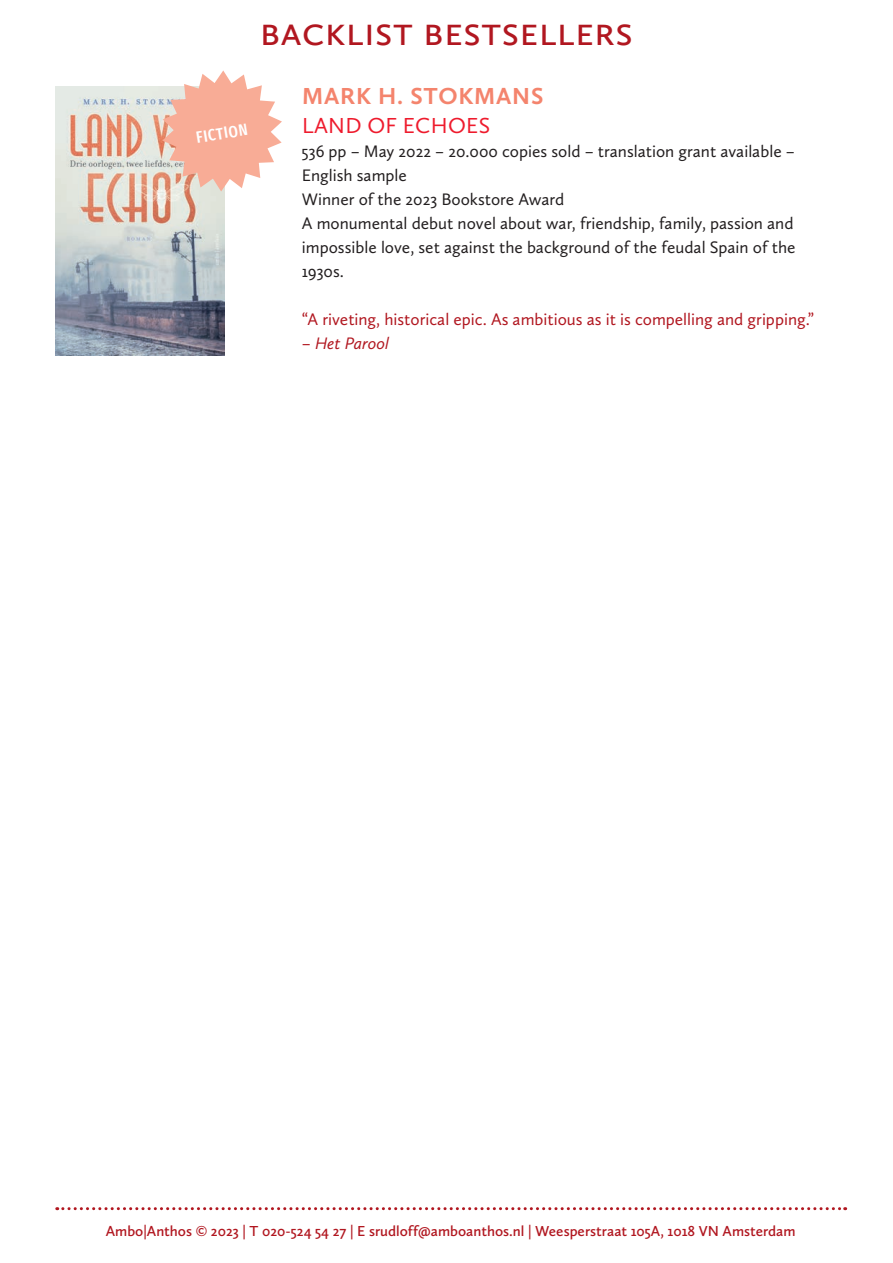
<style>
.page{position:relative;width:893px;height:1263px;background:#fff}
.page>*{position:absolute;margin:0;border:0;box-sizing:border-box;transform-origin:0 0}
.t1{font:42px "Calluna Sans";color:#b11720}
.t2{font:700 24px "Calluna Sans";letter-spacing:.035em;color:#f4846d}
.t3{font:22.5px "Calluna Sans";letter-spacing:.015em;color:#ee1b2d}
.t4{font:17.25px/24px "Calluna Sans";color:#231f20}
.t5{font:17.25px "Calluna Sans";color:#b11720}
.t6{font:italic 17.25px "Calluna Sans";color:#b11720}
.t7{font:500 16.35px "Fira Sans Compressed";color:#fff}
.t8{font:600 15px "Calluna Sans";color:#b11720}
.s1{font-style:normal}
</style>
<div class="page">
<img style="left:56px;top:86px;width:169px;height:269px">
<svg style="left:162px;top:70px;width:120px;height:121px"></svg>
<svg style="left:57px;top:1207px;width:789px;height:3px"></svg>
<h1 class="t1" style="left:260px;top:5px;width:375px">backlist bestsellers</h1>
<p class="t7" style="left:194px;top:124px;width:54px;rotate:-9deg">FICTION</p>
<h2 class="t2" style="left:302px;top:81px;width:243px">MARK H. STOKMANS</h2>
<h3 class="t3" style="left:302px;top:112px;width:190px">LAND OF ECHOES</h3>
<p class="t4" style="left:302px;top:139px;width:495px">536 pp – May 2022 – 20.000 copies sold – translation grant available – English sample<br>Winner of the 2023 Bookstore Award<br>A monumental debut novel about war, friendship, family, passion and impossible love, set against the background of the feudal Spain of the 1930s.</p>
<p class="t5" style="left:302px;top:308px;width:514px">“A riveting, historical epic. As ambitious as it is compelling and gripping.”</p>
<p class="t6" style="left:302px;top:332px;width:89px"><span class="s1">–</span> Het Parool</p>
<p class="t8" style="left:106px;top:1221px;width:691px">Ambo|Anthos © 2023 | T 020-524 54 27 | E srudloff@amboanthos.nl | Weesperstraat 105A, 1018 VN Amsterdam</p>
</div>
